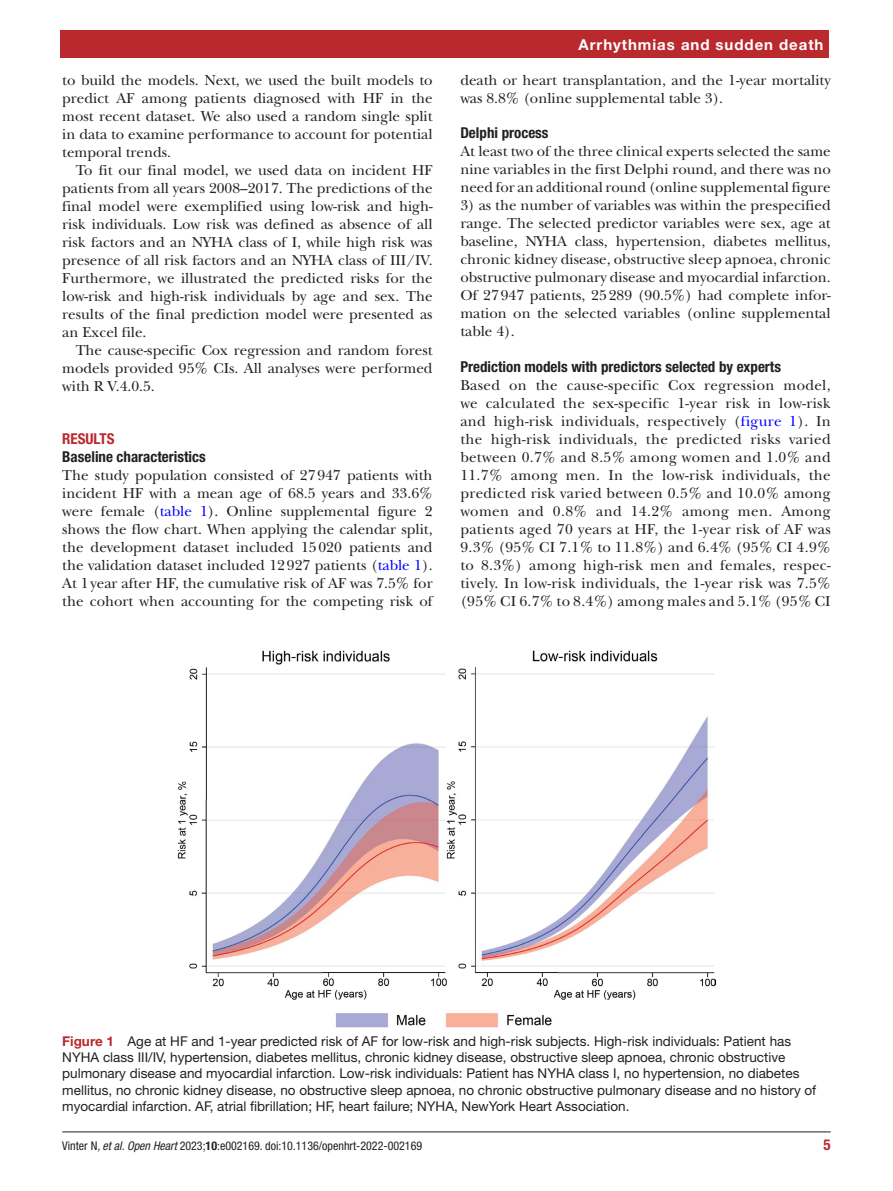
<style>
.page{position:relative;width:893px;height:1191px;background:#fff}
.page>*{position:absolute;margin:0;border:0;box-sizing:border-box;transform-origin:0 0}
.t1{font:15px/18px "New Baskerville";color:#231f20;text-align:justify}
.t2{font:700 condensed 15px "Helvetica Neue LT Std";color:#231f20}
.t3{font:700 15px "Helvetica Neue LT Std";letter-spacing:.065em;color:#fff}
.t4{font:700 condensed 15px "Helvetica Neue LT Std";color:#b9292e}
.t5{font:13.5px/16.2px "Helvetica Neue LT Std";color:#231f20}
.t6{font:condensed 12px "Helvetica Neue LT Std";color:#231f20}
.s1{color:#00f}
.s2{font-weight:700;color:#b9292e}
.s3{font-style:italic}
.s4{font-weight:700}
</style>
<div class="page">
<hr style="left:62px;top:1131px;width:769px;height:1px;background:#231f20">
<div style="left:61px;top:31px;width:768px;height:27px;background:#b9292e"></div>
<img style="left:177px;top:650px;width:538px;height:378px">
<p class="t1" style="left:62px;top:71px;width:372px">to build the models. Next, we used the built models to predict AF among patients diagnosed with HF in the most recent dataset. We also used a random single split in data to examine performance to account for potential temporal trends.</p>
<p class="t1" style="left:62px;top:161px;width:372px;text-indent:14px">To fit our final model, we used data on incident HF patients from all years 2008–2017. The predictions of the final model were exemplified using low-risk and high&shy;risk individuals. Low risk was defined as absence of all risk factors and an NYHA class of I, while high risk was presence of all risk factors and an NYHA class of III/IV.<br>Furthermore, we illustrated the predicted risks for the low-risk and high-risk individuals by age and sex. The results of the final prediction model were presented as an Excel file.</p>
<p class="t1" style="left:62px;top:341px;width:372px;text-indent:14px">The cause-specific Cox regression and random forest models provided 95% CIs. All analyses were performed with R V.4.0.5.</p>
<p class="t4" style="left:62px;top:429px;width:54px">RESULTS</p>
<p class="t2" style="left:62px;top:447px;width:145px">Baseline characteristics</p>
<p class="t1" style="left:62px;top:466px;width:372px">The study population consisted of 27947 patients with incident HF with a mean age of 68.5 years and 33.6% were female (<span class="s1">table 1</span>). Online supplemental figure 2 shows the flow chart. When applying the calendar split, the development dataset included 15020 patients and the validation dataset included 12927 patients (<span class="s1">table 1</span>).<br>At 1year after HF, the cumulative risk of AF was 7.5% for the cohort when accounting for the competing risk of</p>
<p class="t3" style="left:579px;top:35px;width:246px">Arrhythmias and sudden death</p>
<p class="t1" style="left:460px;top:71px;width:372px">death or heart transplantation, and the 1-year mortality was 8.8% (online supplemental table 3).</p>
<p class="t2" style="left:460px;top:124px;width:90px">Delphi process</p>
<p class="t1" style="left:460px;top:142px;width:372px">At least two of the three clinical experts selected the same nine variables in the first Delphi round, and there was no need for an additional round (online supplemental figure</p>
<p class="t1" style="left:460px;top:196px;width:372px">3) as the number of variables was within the prespecified range. The selected predictor variables were sex, age at baseline, NYHA class, hypertension, diabetes mellitus, chronic kidney disease, obstructive sleep apnoea, chronic obstructive pulmonary disease and myocardial infarction.<br>Of 27947 patients, 25289 (90.5%) had complete infor&shy;mation on the selected variables (online supplemental table 4).</p>
<p class="t2" style="left:460px;top:357px;width:322px">Prediction models with predictors selected by experts</p>
<p class="t1" style="left:460px;top:376px;width:372px">Based on the cause-specific Cox regression model, we calculated the sex-specific 1-year risk in low-risk and high-risk individuals, respectively (<span class="s1">figure 1</span>). In the high-risk individuals, the predicted risks varied between 0.7% and 8.5% among women and 1.0% and 11.7% among men. In the low-risk individuals, the predicted risk varied between 0.5% and 10.0% among women and 0.8% and 14.2% among men. Among patients aged 70 years at HF, the 1-year risk of AF was 9.3% (95% CI 7.1% to 11.8%) and 6.4% (95% CI 4.9% to 8.3%) among high-risk men and females, respec&shy;tively. In low-risk individuals, the 1-year risk was 7.5% (95% CI 6.7% to 8.4%) among males and 5.1% (95% CI</p>
<p class="t5" style="left:62px;top:1033px;width:755px"><span class="s2">Figure 1</span> Age at HF and 1-year predicted risk of AF for low-risk and high-risk subjects. High-risk individuals: Patient has NYHA class III/IV, hypertension, diabetes mellitus, chronic kidney disease, obstructive sleep apnoea, chronic obstructive pulmonary disease and myocardial infarction. Low-risk individuals: Patient has NYHA class I, no hypertension, no diabetes mellitus, no chronic kidney disease, no obstructive sleep apnoea, no chronic obstructive pulmonary disease and no history of myocardial infarction. AF, atrial fibrillation; HF, heart failure; NYHA, NewYork Heart Association.</p>
<p class="t6" style="left:62px;top:1139px;width:361px">Vinter N<span class="s3">, et al. Open Heart</span> 2023;<span class="s4">10</span>:e002169. doi:10.1136/openhrt-2022-002169</p>
<p class="t4" style="left:823px;top:1135px;width:9px">5</p>
</div>
